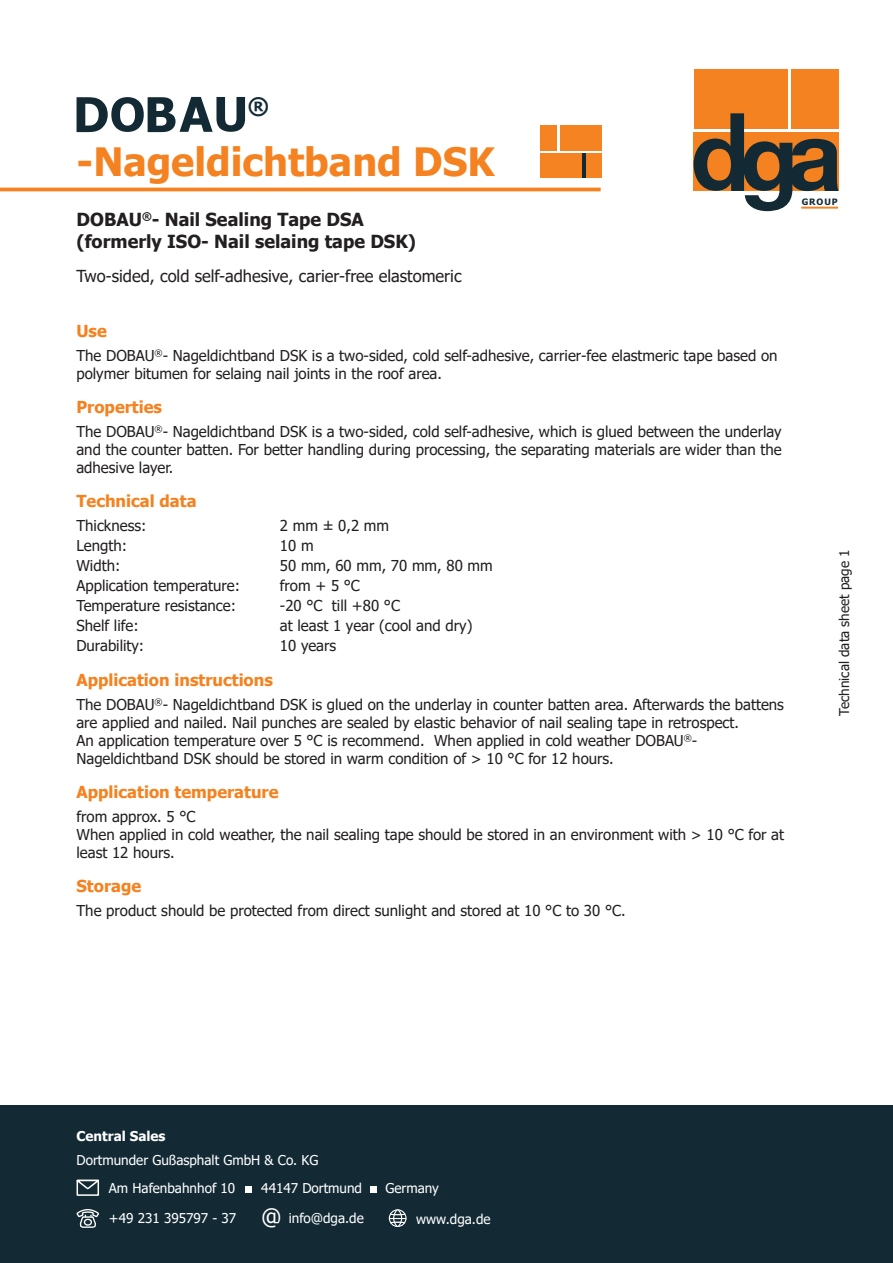
<style>
.page{position:relative;width:893px;height:1263px;background:#fff}
.page>*{position:absolute;margin:0;border:0;box-sizing:border-box;transform-origin:0 0}
.t1{font:700 39px "Tahoma";color:#f58220}
.t2{font:700 22.8px "Tahoma";color:#132a35}
.t3{font:700 18px/21.6px "Tahoma";color:#231f20}
.t4{font:700 16.5px "Tahoma";color:#f58220}
.t5{font:16.5px "Tahoma";color:#231f20}
.t6{font:15px/18px "Tahoma";color:#231f20}
.t7{font:13.5px/28.2px "Tahoma";color:#fff}
.t8{font:13.5px "Tahoma";color:#231f20}
.t9{font:700 13.5px "Tahoma";color:#fff}
.t10{font:700 8.85px "Tahoma";letter-spacing:.1em;color:#132a35}
.s1{font-size:22.5px}
</style>
<div class="page">
<div style="left:694px;top:69px;width:93px;height:59px;background:#f58220"></div>
<div style="left:791px;top:69px;width:48px;height:59px;background:#f58220"></div>
<svg style="left:694px;top:113px;width:145px;height:98px"></svg>
<hr style="left:0;top:188px;width:601px;height:3px;background:#f58220">
<div style="left:541px;top:125px;width:16px;height:25px;background:#f58322"></div>
<div style="left:560px;top:125px;width:41px;height:25px;background:#f58322"></div>
<div style="left:541px;top:153px;width:41px;height:25px;background:#f58322"></div>
<div style="left:585px;top:153px;width:16px;height:25px;background:#f58322"></div>
<hr style="left:582px;top:153px;width:3px;height:25px;background:#132a35">
<svg style="left:77px;top:97px;width:168px;height:35px"></svg>
<div style="left:0;top:1106px;width:893px;height:157px;background:#132a35"></div>
<svg style="left:77px;top:1180px;width:22px;height:16px"></svg>
<div style="left:245px;top:1186px;width:6px;height:7px;background:#fff"></div>
<svg style="left:77px;top:1209px;width:22px;height:19px"></svg>
<div style="left:371px;top:1186px;width:6px;height:7px;background:#fff"></div>
<div style="left:389px;top:1209px;width:17px;height:18px;border:1px solid #fff;border-radius:50%"></div>
<div style="left:393px;top:1209px;width:9px;height:18px;border:1px solid #fff;border-radius:50%"></div>
<svg style="left:389px;top:1212px;width:17px;height:12px"></svg>
<h2 class="t2" style="left:248px;top:91px;width:23px">®</h2>
<h1 class="t1" style="left:77px;top:134px;width:420px">-Nageldichtband DSK</h1>
<p class="t3" style="left:77px;top:210px;width:341px">DOBAU<sup>®</sup>- Nail Sealing Tape DSA (formerly ISO- Nail selaing tape DSK)</p>
<p class="t5" style="left:77px;top:265px;width:387px">Two-sided, cold self-adhesive, carier-free elastomeric</p>
<p class="t4" style="left:76px;top:319px;width:32px">Use</p>
<p class="t6" style="left:76px;top:348px;width:703px">The DOBAU<sup>®</sup>- Nageldichtband DSK is a two-sided, cold self-adhesive, carrier-fee elastmeric tape based on polymer bitumen for selaing nail joints in the roof area.</p>
<p class="t4" style="left:76px;top:395px;width:87px">Properties</p>
<p class="t6" style="left:76px;top:424px;width:707px;text-align:justify">The DOBAU<sup>®</sup>- Nageldichtband DSK is a two-sided, cold self-adhesive, which is glued between the underlay and the counter batten. For better handling during processing, the separating materials are wider than the adhesive layer.</p>
<p class="t4" style="left:76px;top:489px;width:122px">Technical data</p>
<p class="t6" style="left:76px;top:518px;width:71px">Thickness:</p>
<p class="t6" style="left:280px;top:518px;width:111px">2 mm ± 0,2 mm</p>
<p class="t6" style="left:76px;top:538px;width:52px">Length:</p>
<p class="t6" style="left:280px;top:538px;width:35px">10 m</p>
<p class="t6" style="left:76px;top:558px;width:45px">Width:</p>
<p class="t6" style="left:280px;top:558px;width:214px">50 mm, 60 mm, 70 mm, 80 mm</p>
<p class="t6" style="left:76px;top:578px;width:165px">Application temperature:</p>
<p class="t6" style="left:280px;top:578px;width:82px">from + 5 °C</p>
<p class="t6" style="left:76px;top:598px;width:161px">Temperature resistance:</p>
<p class="t6" style="left:280px;top:598px;width:122px">-20 °C till +80 °C</p>
<p class="t6" style="left:76px;top:617px;width:64px">Shelf life:</p>
<p class="t6" style="left:280px;top:617px;width:194px">at least 1 year (cool and dry)</p>
<p class="t6" style="left:76px;top:637px;width:69px">Durability:</p>
<p class="t6" style="left:280px;top:637px;width:58px">10 years</p>
<p class="t4" style="left:76px;top:668px;width:198px">Application instructions</p>
<p class="t6" style="left:76px;top:696px;width:709px">The DOBAU<sup>®</sup>- Nageldichtband DSK is glued on the underlay in counter batten area. Afterwards the battens are applied and nailed. Nail punches are sealed by elastic behavior of nail sealing tape in retrospect.<br>An application temperature over 5 °C is recommend. When applied in cold weather DOBAU<sup>®</sup>- Nageldichtband DSK should be stored in warm condition of &gt; 10 °C for 12 hours.</p>
<p class="t4" style="left:77px;top:780px;width:204px">Application temperature</p>
<p class="t6" style="left:77px;top:808px;width:709px">from approx. 5 °C<br>When applied in cold weather, the nail sealing tape should be stored in an environment with &gt; 10 °C for at least 12 hours.</p>
<p class="t4" style="left:77px;top:874px;width:66px">Storage</p>
<p class="t6" style="left:77px;top:902px;width:551px">The product should be protected from direct sunlight and stored at 10 °C to 30 °C.</p>
<p class="t10" style="left:802px;top:196px;width:37px">GROUP</p>
<p class="t8" style="left:835px;top:716px;width:168px;rotate:-90deg">Technical data sheet page 1</p>
<p class="t9" style="left:77px;top:1127px;width:90px">Central Sales</p>
<p class="t7" style="left:109px;top:1146px;width:211px;text-indent:-32px">Dortmunder Gußasphalt GmbH &amp; Co. KG<br>Am Hafenbahnhof 10</p>
<p class="t7" style="left:261px;top:1175px;width:102px">44147 Dortmund</p>
<p class="t7" style="left:109px;top:1205px;width:256px">+49 231 395797 - 37 <span class="s1">@</span> info@dga.de</p>
<p class="t7" style="left:416px;top:1205px;width:76px">www.dga.de</p>
<p class="t7" style="left:385px;top:1174px;width:55px">Germany</p>
</div>
